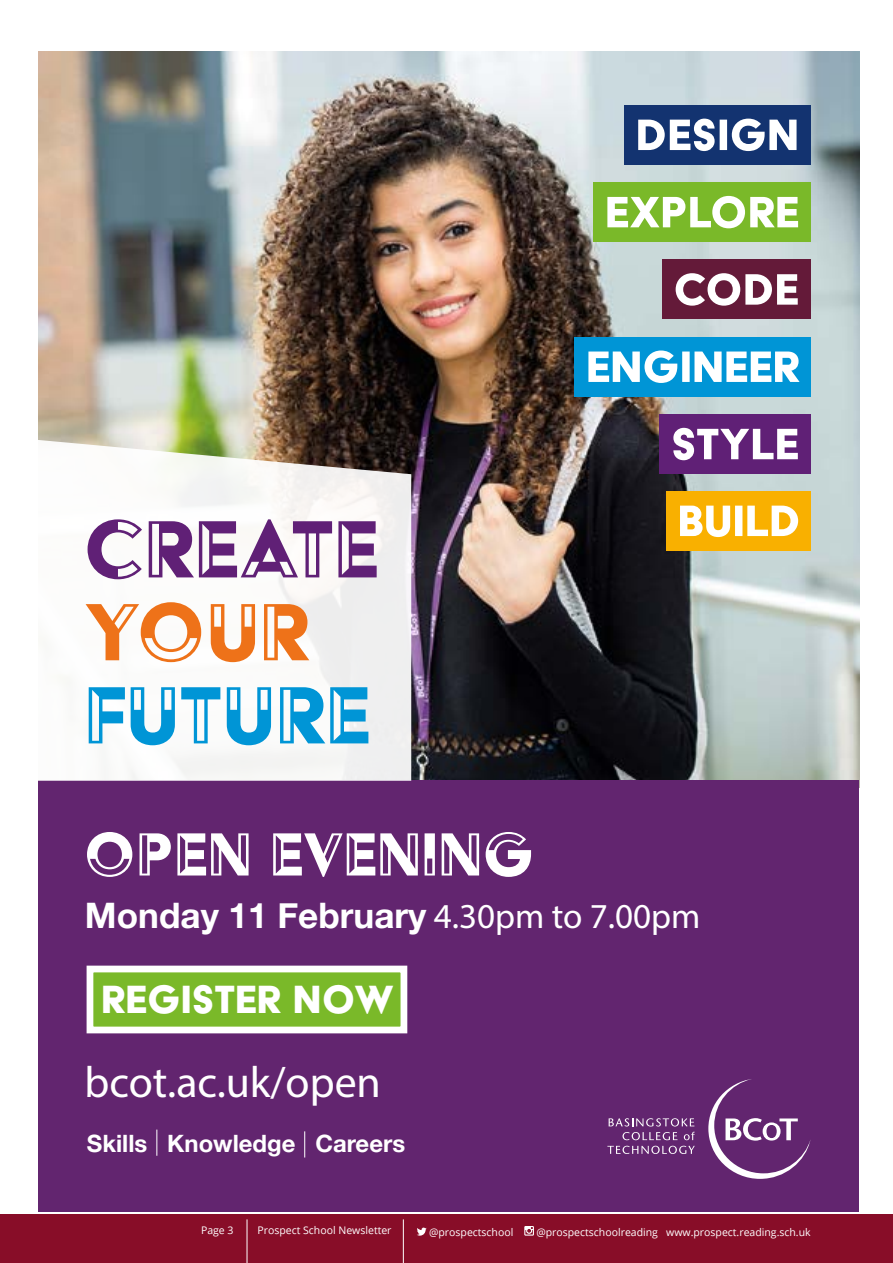
<style>
.page{position:relative;width:893px;height:1263px;background:#fff}
.page>*{position:absolute;margin:0;border:0;box-sizing:border-box;transform-origin:0 0}
.t1{font:93.6px "Acier BAT Text Noir";color:#602076}
.t2{font:93.6px "Acier BAT Text Noir";color:#0095d6}
.t3{font:93.6px "Acier BAT Text Noir";color:#ee7219}
.t4{font:70.2px "Acier BAT Text Noir";color:#fff}
.t5{font:45.45px "Acier BAT Text Solid";color:#fff}
.t6{font:43.8px "Myriad Pro";color:#fff}
.t7{font:700 35.1px "Helvetica Neue";color:#fff}
.t8{font:700 23.85px "Helvetica Neue";color:#fff}
.t9{font:10.5px "Open Sans";color:#fff}
.s1{font-family:"Myriad Pro";font-weight:400}
</style>
<div class="page">
<div style="left:0;top:1214px;width:893px;height:49px;background:#880d28"></div>
<svg style="left:417px;top:1227px;width:10px;height:8px"></svg>
<svg style="left:524px;top:1226px;width:10px;height:9px"></svg>
<hr style="left:247px;top:1219px;width:1px;height:44px;background:#fff">
<hr style="left:403px;top:1219px;width:1px;height:44px;background:#fff">
<img style="left:38px;top:51px;width:821px;height:730px">
<div style="left:38px;top:781px;width:821px;height:431px;background:#62256f"></div>
<svg style="left:156px;top:1129px;width:1px;height:27px"></svg>
<svg style="left:304px;top:1131px;width:1px;height:26px"></svg>
<svg style="left:609px;top:1118px;width:85px;height:8px"></svg>
<svg style="left:622px;top:1132px;width:55px;height:8px"></svg>
<svg style="left:684px;top:1132px;width:11px;height:8px"></svg>
<svg style="left:607px;top:1146px;width:88px;height:8px"></svg>
<svg style="left:708px;top:1079px;width:103px;height:100px"></svg>
<div style="left:90px;top:969px;width:314px;height:61px;background:#7ab929"></div>
<div style="left:87px;top:966px;width:320px;height:67px;border:7px solid #fff"></div>
<svg style="left:38px;top:438px;width:373px;height:343px"></svg>
<div style="left:624px;top:105px;width:187px;height:60px;background:#133370"></div>
<svg style="left:638px;top:119px;width:158px;height:32px"></svg>
<div style="left:574px;top:337px;width:237px;height:60px;background:#0095d6"></div>
<svg style="left:588px;top:350px;width:212px;height:33px"></svg>
<div style="left:662px;top:259px;width:149px;height:60px;background:#641a39"></div>
<svg style="left:676px;top:273px;width:122px;height:33px"></svg>
<div style="left:666px;top:491px;width:145px;height:60px;background:#f9b000"></div>
<svg style="left:680px;top:506px;width:118px;height:31px"></svg>
<div style="left:659px;top:414px;width:152px;height:60px;background:#602076"></div>
<svg style="left:673px;top:428px;width:125px;height:32px"></svg>
<div style="left:593px;top:182px;width:217px;height:60px;background:#7ab929"></div>
<svg style="left:607px;top:196px;width:191px;height:32px"></svg>
<h1 class="t1" style="left:82px;top:500px;width:298px">CREATE</h1>
<h1 class="t3" style="left:84px;top:583px;width:227px">YOUR</h1>
<h1 class="t2" style="left:84px;top:666px;width:288px">FUTURE</h1>
<h2 class="t4" style="left:83px;top:817px;width:453px">OPEN EVENING</h2>
<h3 class="t7" style="left:85px;top:888px;width:617px">Monday 11 February <span class="s1">4.30pm to 7.00pm</span></h3>
<h3 class="t5" style="left:101px;top:976px;width:294px">register now</h3>
<h3 class="t6" style="left:84px;top:1055px;width:298px">bcot.ac.uk/open</h3>
<h3 class="t8" style="left:87px;top:1125px;width:320px">Skills Knowledge Careers</h3>
<p class="t9" style="left:201px;top:1223px;width:34px">Page 3</p>
<p class="t9" style="left:257px;top:1223px;width:136px">Prospect School Newsletter</p>
<p class="t9" style="left:429px;top:1224px;width:86px">@prospectschool</p>
<p class="t9" style="left:536px;top:1224px;width:276px">@prospectschoolreading www.prospect.reading.sch.uk</p>
</div>
